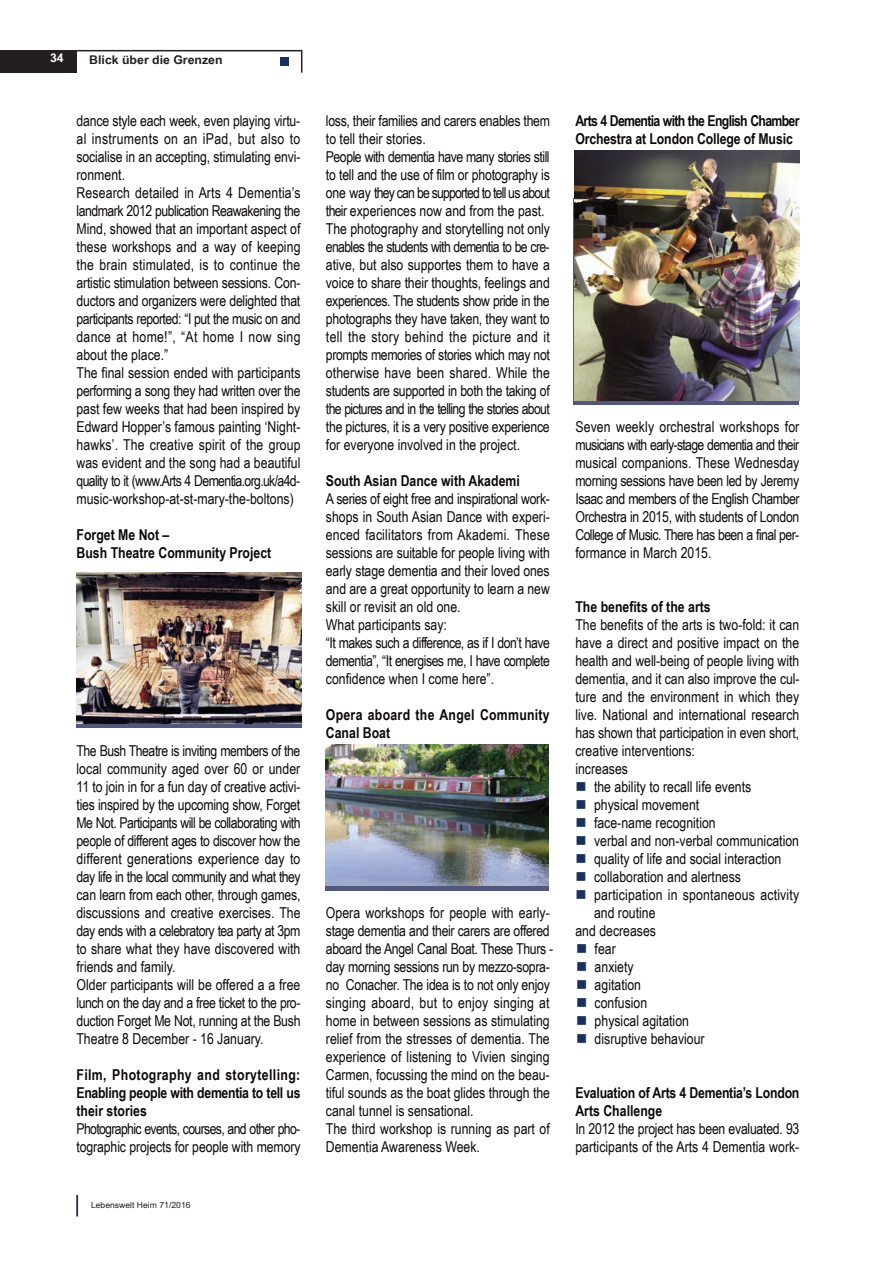
<style>
.page{position:relative;width:893px;height:1263px;background:#fff}
.page>*{position:absolute;margin:0;border:0;box-sizing:border-box;transform-origin:0 0}
.t1{font:15px/18px "Arial Narrow";letter-spacing:-.005em;color:#0d090a}
.t2{font:700 15px/18px "Arial Narrow";color:#0d090a}
.t3{font:15px/18px "Arial Narrow";letter-spacing:-.025em;color:#0d090a}
.t4{font:700 15px/18px "Arial Narrow";letter-spacing:-.045em;color:#0d090a}
.t5{font:15px/18px "Wingdings";color:#1a2f5c;text-align:justify}
.t6{font:700 12px "Arial Narrow";color:#231f20;scale:1.25 1}
.t7{font:700 12px "Arial Narrow";color:#fff;scale:1.25 1}
.t8{font:8.4px "Arial Narrow";color:#231f20;scale:1.25 1}
</style>
<div class="page">
<div style="left:0;top:50px;width:77px;height:22px;background:#231f20"></div>
<svg style="left:301px;top:51px;width:1px;height:22px"></svg>
<hr style="left:77px;top:50px;width:225px;height:1px;background:#231f20">
<div style="left:280px;top:57px;width:9px;height:8px;background:#1a2f5c"></div>
<svg style="left:77px;top:1195px;width:1px;height:21px"></svg>
<div style="left:325px;top:792px;width:224px;height:99px;background:#52587c"></div>
<img style="left:325px;top:744px;width:224px;height:142px">
<div style="left:77px;top:620px;width:225px;height:108px;background:#52587c"></div>
<img style="left:77px;top:572px;width:225px;height:152px">
<div style="left:573px;top:199px;width:225px;height:206px;background:linear-gradient(to right,#52587c,#52587c)"></div>
<img style="left:574px;top:151px;width:225px;height:249px">
<p class="t7" style="left:50px;top:51px;width:12px">34</p>
<p class="t6" style="left:89px;top:53px;width:108px">Blick über die Grenzen</p>
<p class="t1" style="left:77px;top:112px;width:226px">dance style each week, even playing virtu&shy;al instruments on an iPad, but also to socialise in an accepting, stimulating envi&shy;ronment.<br>Research detailed in Arts 4 Dementia’s landmark 2012 publication Reawakening the Mind, showed that an important aspect of these workshops and a way of keeping the brain stimulated, is to continue the artistic stimulation between sessions. Con - ductors and organizers were delighted that parti cipants reported: “I put the music on and dance at home!”, “At home I now sing about the place.”<br>The final session ended with participants performing a song they had written over the past few weeks that had been inspired by Edward Hopper’s famous painting ‘Night - hawks’. The creative spirit of the group was evident and the song had a beautiful quality to it (www.Arts 4 Dementia.org.uk/a4d&shy;music-workshop-at-st-mary-the-boltons)</p>
<p class="t2" style="left:77px;top:526px;width:196px">Forget Me Not –<br>Bush Theatre Community Project</p>
<p class="t1" style="left:76px;top:742px;width:226px">The Bush Theatre is inviting members of the local community aged over 60 or under 11 to join in for a fun day of creative activi - ties in spired by the upcoming show, Forget Me Not. Participants will be collaborating with people of different ages to discover how the different generations experience day to day life in the local community and what they can learn from each other, through games, dis cussions and creative exercises. The day ends with a celebratory tea party at 3pm to share what they have discovered with friends and family.<br>Older participants will be offered a a free lunch on the day and a free ticket to the pro&shy;duction Forget Me Not, running at the Bush Theatre 8 December - 16 January.</p>
<p class="t2" style="left:76px;top:1066px;width:226px;text-align:justify">Film, Photography and storytelling:<br>Enabling people with dementia to tell us their stories</p>
<p class="t3" style="left:76px;top:1120px;width:226px">Photographic events, courses, and other pho&shy;tographic projects for people with memory</p>
<p class="t8" style="left:91px;top:1200px;width:81px">Lebenswelt Heim 71/2016</p>
<p class="t1" style="left:326px;top:112px;width:226px">loss, their families and carers enables them to tell their stories.<br>People with dementia have many stories still to tell and the use of film or photography is one way they can be supported to tell us about their experiences now and from the past.<br>The photography and storytelling not only enables the students with dementia to be cre&shy;ative, but also supportes them to have a voice to share their thoughts, feelings and experiences. The students show pride in the photographs they have taken, they want to tell the story behind the picture and it prompts memories of stories which may not otherwise have been shared. While the students are supported in both the taking of the pictures and in the telling the stories about the pictures, it is a very positive experience for everyone involved in the project.</p>
<p class="t2" style="left:326px;top:472px;width:195px">South Asian Dance with Akademi</p>
<p class="t1" style="left:326px;top:490px;width:226px">A series of eight free and inspirational work - shops in South Asian Dance with experi&shy;enced facilitators from Akademi. These sessions are suitable for people living with early stage dementia and their loved ones and are a great opportunity to learn a new skill or revisit an old one.<br>What participants say:<br>“It makes such a difference, as if I don’t have dementia”, “It energises me, I have complete confidence when I come here”.</p>
<p class="t2" style="left:326px;top:706px;width:225px">Opera aboard the Angel Community<br>Canal Boat</p>
<p class="t1" style="left:326px;top:904px;width:229px">Opera workshops for people with early&shy;stage dementia and their carers are offered aboard the Angel Canal Boat. These Thurs - day morning sessions run by mezzo-sopra&shy;no Conacher. The idea is to not only enjoy singing aboard, but to enjoy singing at home in between sessions as stimulating relief from the stresses of dementia. The experience of listening to Vivien singing Car men, focussing the mind on the beau&shy;tiful sounds as the boat glides through the canal tunnel is sensational.<br>The third workshop is running as part of Dementia Awareness Week.</p>
<p class="t4" style="left:575px;top:112px;width:226px">Arts 4 Dementia with the English Chamber<br>Orchestra at London College of Music</p>
<p class="t1" style="left:575px;top:418px;width:226px;text-align:justify">Seven weekly orchestral workshops for musicians with early-stage dementia and their musical companions. These Wednesday morning sessions have been led by Jeremy Isaac and members of the English Chamber Orchestra in 2015, with students of London College of Music. There has been a final per&shy;formance in March 2015.</p>
<p class="t2" style="left:575px;top:598px;width:137px">The benefits of the arts</p>
<p class="t1" style="left:575px;top:616px;width:225px">The benefits of the arts is two-fold: it can</p>
<p class="t1" style="left:575px;top:634px;width:225px">have a direct and positive impact on the</p>
<p class="t1" style="left:575px;top:652px;width:225px">health and well-being of people living with</p>
<p class="t1" style="left:575px;top:670px;width:226px">dementia, and it can also improve the cul-</p>
<p class="t1" style="left:575px;top:688px;width:225px">ture and the environment in which they</p>
<p class="t1" style="left:575px;top:706px;width:225px">live. National and international research</p>
<p class="t1" style="left:575px;top:724px;width:225px">has shown that participation in even short,</p>
<p class="t1" style="left:575px;top:742px;width:121px">creative interventions:</p>
<p class="t1" style="left:575px;top:760px;width:54px">increases</p>
<p class="t1" style="left:594px;top:778px;width:159px">the ability to recall life events</p>
<p class="t1" style="left:594px;top:796px;width:107px">physical movement</p>
<p class="t1" style="left:594px;top:814px;width:123px">face-name recognition</p>
<p class="t1" style="left:594px;top:832px;width:207px">verbal and non-verbal communication</p>
<p class="t1" style="left:594px;top:850px;width:189px">quality of life and social interaction</p>
<p class="t1" style="left:594px;top:868px;width:148px">collaboration and alertness</p>
<p class="t1" style="left:594px;top:886px;width:207px">participation in spontaneous activity</p>
<p class="t1" style="left:594px;top:904px;width:63px">and routine</p>
<p class="t1" style="left:575px;top:922px;width:82px">and decreases</p>
<p class="t1" style="left:595px;top:940px;width:23px">fear</p>
<p class="t1" style="left:595px;top:958px;width:40px">anxiety</p>
<p class="t1" style="left:595px;top:976px;width:48px">agitation</p>
<p class="t1" style="left:595px;top:994px;width:54px">confusion</p>
<p class="t1" style="left:595px;top:1012px;width:96px">physical agitation</p>
<p class="t1" style="left:595px;top:1030px;width:112px">disruptive behaviour</p>
<p class="t5" style="left:576px;top:778px;width:13px">■ ■ ■ ■ ■ ■ ■</p>
<p class="t5" style="left:576px;top:940px;width:13px">■ ■ ■ ■ ■ ■</p>
<p class="t2" style="left:575px;top:1084px;width:226px">Evaluation of Arts 4 Dementia’s London<br>Arts Challenge</p>
<p class="t1" style="left:575px;top:1120px;width:226px">In 2012 the project has been evaluated. 93 participants of the Arts 4 Dementia work-</p>
</div>
